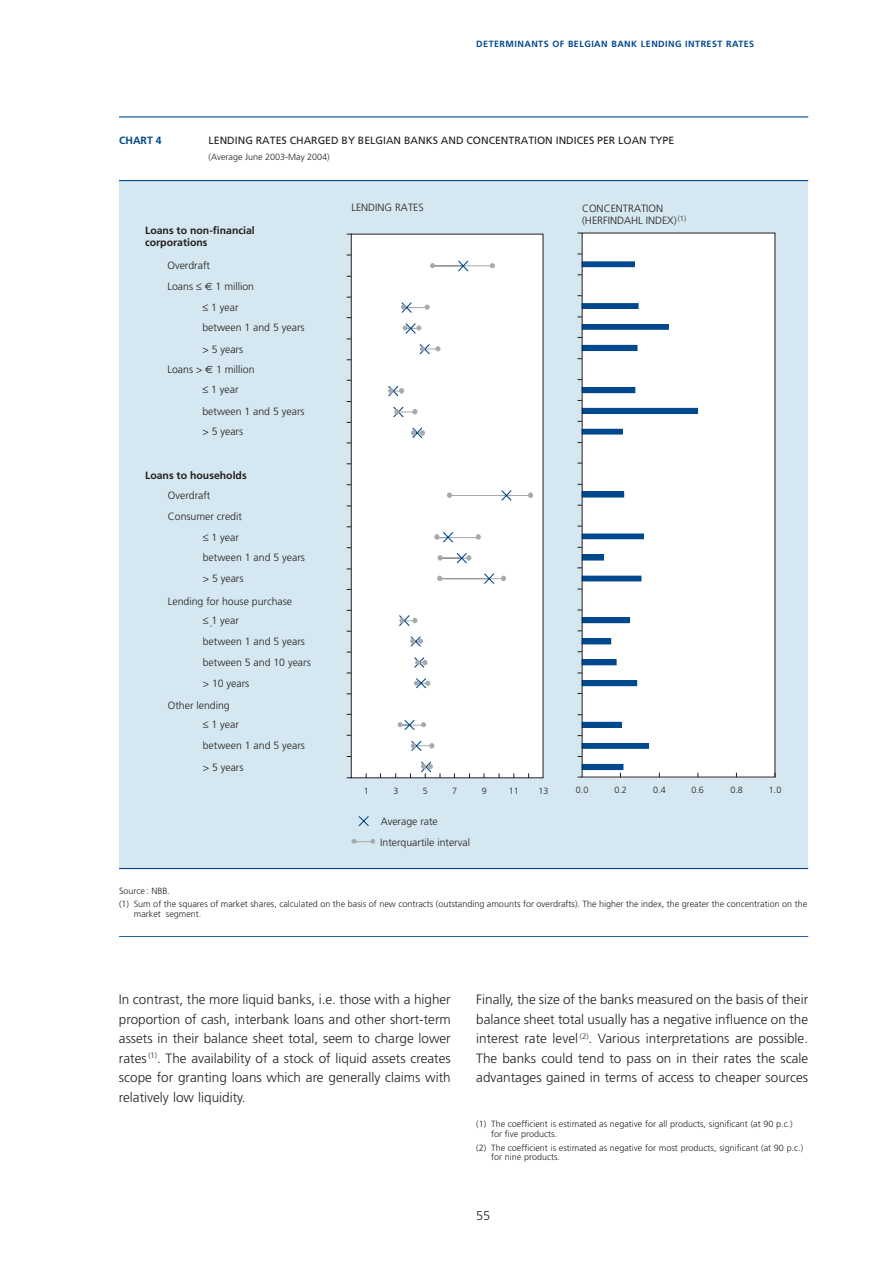
<style>
.page{position:relative;width:893px;height:1263px;background:#fff}
.page>*{position:absolute;margin:0;border:0;box-sizing:border-box;transform-origin:0 0}
.t1{font:300 13.5px/19.5px "Frutiger";color:#231f1f;text-align:justify}
.t2{font:300 12.75px "Frutiger";color:#231f1f}
.t3{font:300 10.5px/21px "Frutiger";color:#231f1f}
.t4{font:10.5px "Frutiger";color:#231f1f}
.t5{font:700 10.5px/12px "Frutiger";color:#231f1f}
.t6{font:700 10.5px "Frutiger";color:#00498f}
.t7{font:300 9px/9.8px "Frutiger";color:#231f1f}
.t8{font:700 9px "Frutiger";letter-spacing:.05em;color:#00498f}
.s1{font-family:"Euro Sans";font-weight:400}
</style>
<div class="page">
<div style="left:119px;top:180px;width:688px;height:688px;background:#d5e7f0"></div>
<svg style="left:358px;top:816px;width:11px;height:10px"></svg>
<svg style="left:351px;top:839px;width:24px;height:5px"></svg>
<svg style="left:350px;top:232px;width:425px;height:547px"></svg>
<hr style="left:119px;top:116px;width:689px;height:2px;background:#00498f">
<hr style="left:119px;top:180px;width:689px;height:1px;background:#00498f">
<hr style="left:119px;top:936px;width:689px;height:1px;background:#00498f">
<hr style="left:119px;top:868px;width:689px;height:1px;background:#00498f">
<p class="t8" style="left:476px;top:40px;width:279px">DETERMINANTS OF BELGIAN BANK LENDING INTREST RATES</p>
<p class="t6" style="left:119px;top:136px;width:44px">CHART 4</p>
<p class="t4" style="left:209px;top:136px;width:467px">LENDING RATES CHARGED BY BELGIAN BANKS AND CONCENTRATION INDICES PER LOAN TYPE</p>
<p class="t7" style="left:209px;top:153px;width:123px">(Average June 2003-May 2004)</p>
<p class="t5" style="left:145px;top:225px;width:111px">Loans to non-financial corporations</p>
<p class="t3" style="left:167px;top:256px;width:44px">Overdraft</p>
<p class="t3" style="left:167px;top:276px;width:88px">Loans ≤ <span class="s1">€</span> 1 million</p>
<p class="t3" style="left:202px;top:298px;width:38px">≤ 1 year</p>
<p class="t3" style="left:202px;top:318px;width:104px;line-height:21.5px">between 1 and 5 years &gt; 5 years</p>
<p class="t3" style="left:167px;top:360px;width:89px">Loans &gt; <span class="s1">€</span> 1 million</p>
<p class="t3" style="left:202px;top:380px;width:38px">≤ 1 year</p>
<p class="t3" style="left:202px;top:402px;width:104px;line-height:20.2px">between 1 and 5 years &gt; 5 years</p>
<p class="t5" style="left:145px;top:471px;width:103px">Loans to households</p>
<p class="t3" style="left:168px;top:485px;width:44px">Overdraft</p>
<p class="t3" style="left:168px;top:507px;width:76px">Consumer credit</p>
<p class="t3" style="left:203px;top:528px;width:38px">≤ 1 year</p>
<p class="t3" style="left:203px;top:548px;width:104px">between 1 and 5 years &gt; 5 years</p>
<p class="t3" style="left:203px;top:592px;width:91px;line-height:19px;text-indent:-35px">Lending for house purchase ≤ 1 year</p>
<p class="t3" style="left:203px;top:631px;width:109px">between 1 and 5 years between 5 and 10 years &gt; 10 years</p>
<p class="t3" style="left:168px;top:695px;width:63px">Other lending</p>
<p class="t3" style="left:203px;top:715px;width:38px">≤ 1 year</p>
<p class="t3" style="left:203px;top:735px;width:104px;line-height:21.9px">between 1 and 5 years &gt; 5 years</p>
<p class="t3" style="left:351px;top:198px;width:74px">LENDING RATES</p>
<p class="t3" style="left:582px;top:203px;width:106px;line-height:12px">CONCENTRATION (HERFINDAHL INDEX) <sup>(1)</sup></p>
<p class="t7" style="left:364px;top:787px;width:7px">1</p>
<p class="t7" style="left:393px;top:787px;width:7px">3</p>
<p class="t7" style="left:423px;top:786px;width:7px">5</p>
<p class="t7" style="left:452px;top:786px;width:7px">7</p>
<p class="t7" style="left:481px;top:786px;width:7px">9</p>
<p class="t7" style="left:508px;top:786px;width:12px">11</p>
<p class="t7" style="left:538px;top:786px;width:12px">13</p>
<p class="t7" style="left:576px;top:785px;width:14px">0.0</p>
<p class="t7" style="left:614px;top:785px;width:14px">0.2</p>
<p class="t7" style="left:653px;top:785px;width:14px">0.4</p>
<p class="t7" style="left:691px;top:785px;width:14px">0.6</p>
<p class="t7" style="left:730px;top:785px;width:14px">0.8</p>
<p class="t7" style="left:768px;top:786px;width:14px">1.0</p>
<p class="t3" style="left:380px;top:812px;width:91px;line-height:20.4px">Average rate<br>Interquartile interval</p>
<p class="t7" style="left:119px;top:886px;width:689px;line-height:12.8px">Source : NBB.<br>(1) Sum of the squares of market shares, calculated on the basis of new contracts (outstanding amounts for overdrafts). The higher the index, the greater the concentration on the</p>
<p class="t7" style="left:134px;top:910px;width:69px">market segment.</p>
<p class="t1" style="left:119px;top:991px;width:333px">In contrast, the more liquid banks, i.e. those with a higher proportion of cash, interbank loans and other short-term assets in their balance sheet total, seem to charge lower rates <sup>(1)</sup>. The availability of a stock of liquid assets creates scope for granting loans which are generally claims with relatively low liquidity.</p>
<p class="t1" style="left:476px;top:991px;width:333px">Finally, the size of the banks measured on the basis of their balance sheet total usually has a negative influence on the interest rate level <sup>(2)</sup>. Various interpretations are possible.<br>The banks could tend to pass on in their rates the scale advantages gained in terms of access to cheaper sources</p>
<p class="t7" style="left:491px;top:1119px;width:303px;text-indent:-15px">(1) The coefficient is estimated as negative for all products, significant (at 90 p.c.) for five products.</p>
<p class="t7" style="left:491px;top:1143px;width:313px;text-indent:-15px">(2) The coefficient is estimated as negative for most products, significant (at 90 p.c.) for nine products.</p>
<p class="t2" style="left:476px;top:1211px;width:15px">55</p>
</div>
